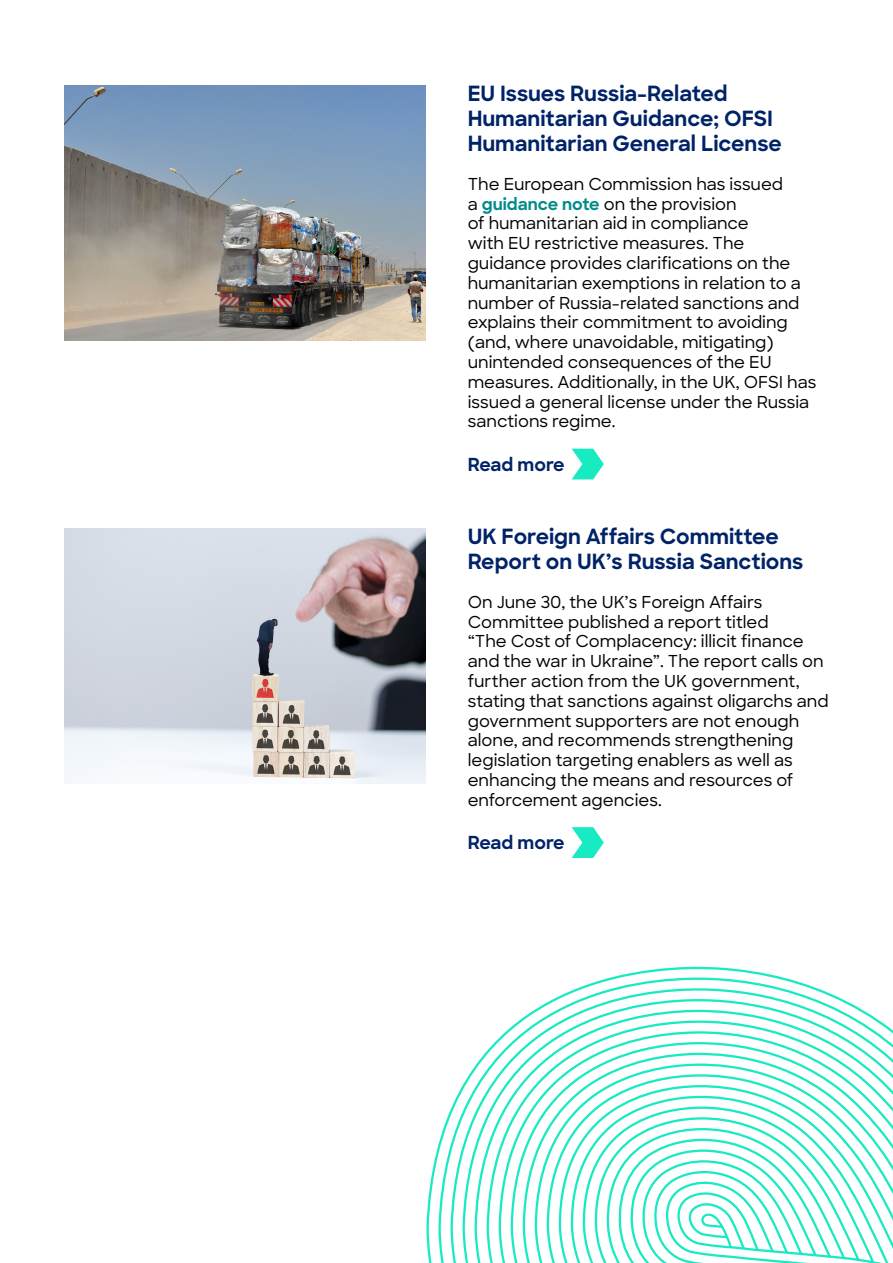
<style>
.page{position:relative;width:893px;height:1263px;background:#fff}
.page>*{position:absolute;margin:0;border:0;box-sizing:border-box;transform-origin:0 0}
.t1{font:700 21px/25.2px "Sharp Sans";color:#002368}
.t2{font:700 18px "Sharp Sans";letter-spacing:-.005em;color:#002368}
.t3{font:500 16.5px/19.8px "Sharp Sans";color:#000}
.s1{font-weight:700;color:#008c8c}
</style>
<div class="page">
<img style="left:64px;top:85px;width:361px;height:255px">
<img style="left:64px;top:528px;width:361px;height:255px">
<svg style="left:572px;top:449px;width:32px;height:30px"></svg>
<svg style="left:572px;top:827px;width:32px;height:31px"></svg>
<svg style="left:426px;top:966px;width:467px;height:297px"></svg>
<p class="t1" style="left:468px;top:80px;width:316px">EU Issues Russia-Related<br>Humanitarian Guidance; OFSI<br>Humanitarian General License</p>
<p class="t3" style="left:468px;top:173px;width:350px">The European Commission has issued<br>a <span class="s1">guidance note</span> on the provision<br>of humanitarian aid in compliance<br>with EU restrictive measures. The guidance provides clarifications on the humanitarian exemptions in relation to a number of Russia-related sanctions and explains their commitment to avoiding (and, where unavoidable, mitigating) unintended consequences of the EU measures. Additionally, in the UK, OFSI has issued a general license under the Russia sanctions regime.</p>
<p class="t2" style="left:468px;top:451px;width:98px">Read more</p>
<p class="t1" style="left:468px;top:523px;width:337px">UK Foreign Affairs Committee<br>Report on UK’s Russia Sanctions</p>
<p class="t3" style="left:468px;top:591px;width:362px">On June 30, the UK’s Foreign Affairs Committee published a report titled<br>“The Cost of Complacency: illicit finance and the war in Ukraine”. The report calls on further action from the UK government, stating that sanctions against oligarchs and government supporters are not enough alone, and recommends strengthening legislation targeting enablers as well as enhancing the means and resources of enforcement agencies.</p>
<p class="t2" style="left:468px;top:829px;width:98px">Read more</p>
</div>
